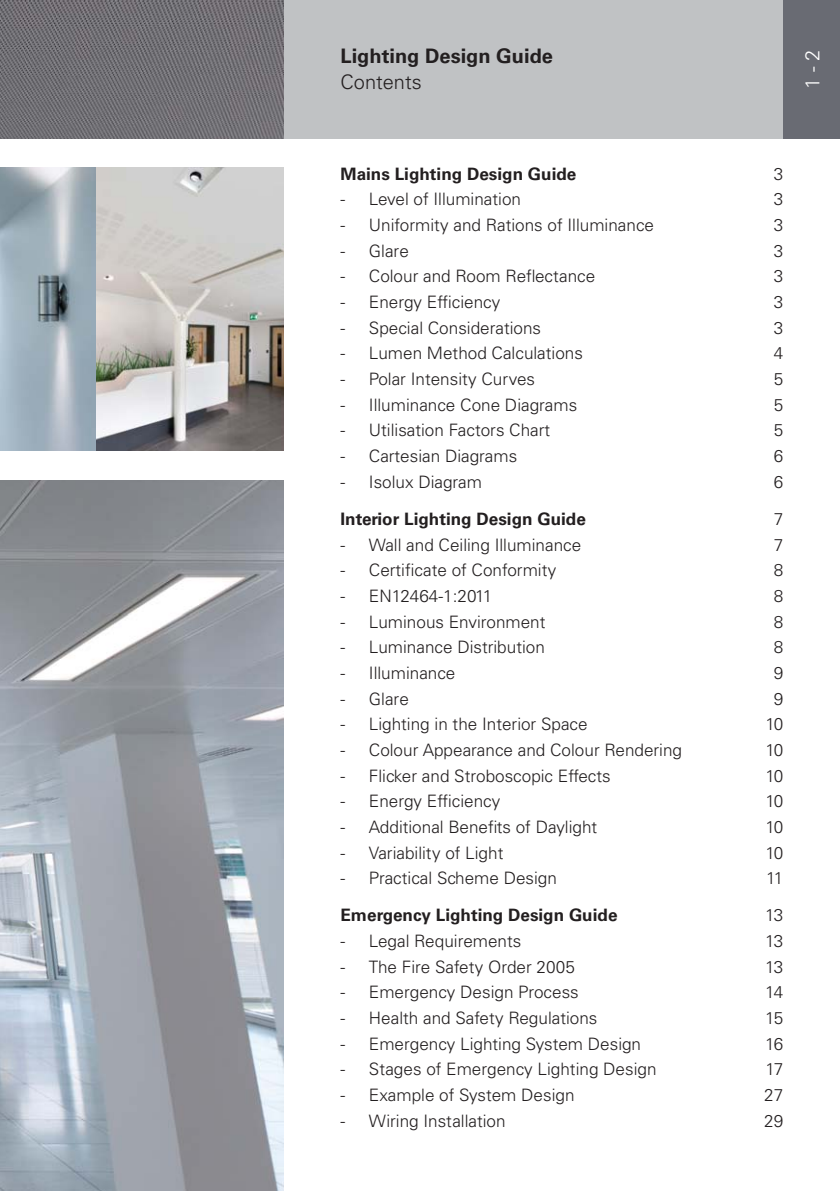
<style>
.page{position:relative;width:840px;height:1191px;background:#fff}
.page>*{position:absolute;margin:0;border:0;box-sizing:border-box;transform-origin:0 0}
.t1{font:700 20px "Univers LT Std";color:#231f20}
.t2{font:300 20px "Univers LT Std";color:#231f20}
.t3{font:300 20px "Univers LT Std";color:#fff}
.t4{font:300 17.2px "Univers LT Std";color:#231f20}
.t5{font:700 17.2px "Univers LT Std";color:#231f20}
</style>
<div class="page">
<div style="left:283px;top:0;width:556px;height:139px;background:#c0c2c4"></div>
<img style="left:0;top:0;width:283px;height:1191px">
<div style="left:0;top:139px;width:283px;height:340px;background:#fff"></div>
<img style="left:0;top:167px;width:283px;height:284px">
<div style="left:782px;top:0;width:57px;height:139px;background:#696b73"></div>
<p class="t1" style="left:340px;top:49px;width:214px">Lighting Design Guide</p>
<p class="t2" style="left:340px;top:75px;width:83px">Contents</p>
<p class="t3" style="left:804px;top:89px;width:40px;rotate:-90deg">1 - 2</p>
<p class="t5" style="left:340px;top:167px;width:237px">Mains Lighting Design Guide</p>
<p class="t4" style="left:773px;top:167px;width:11px">3</p>
<p class="t4" style="left:340px;top:193px;width:182px">- Level of Illumination</p>
<p class="t4" style="left:773px;top:193px;width:11px">3</p>
<p class="t4" style="left:340px;top:219px;width:315px">- Uniformity and Rations of Illuminance</p>
<p class="t4" style="left:773px;top:219px;width:11px">3</p>
<p class="t4" style="left:340px;top:244px;width:70px">- Glare</p>
<p class="t4" style="left:773px;top:244px;width:11px">3</p>
<p class="t4" style="left:340px;top:270px;width:256px">- Colour and Room Reflectance</p>
<p class="t4" style="left:773px;top:270px;width:11px">3</p>
<p class="t4" style="left:340px;top:296px;width:161px">- Energy Efficiency</p>
<p class="t4" style="left:773px;top:296px;width:11px">3</p>
<p class="t4" style="left:340px;top:321px;width:202px">- Special Considerations</p>
<p class="t4" style="left:773px;top:321px;width:11px">3</p>
<p class="t4" style="left:340px;top:347px;width:244px">- Lumen Method Calculations</p>
<p class="t4" style="left:773px;top:347px;width:11px">4</p>
<p class="t4" style="left:340px;top:373px;width:196px">- Polar Intensity Curves</p>
<p class="t4" style="left:773px;top:373px;width:11px">5</p>
<p class="t4" style="left:340px;top:398px;width:238px">- Illuminance Cone Diagrams</p>
<p class="t4" style="left:773px;top:398px;width:11px">5</p>
<p class="t4" style="left:340px;top:424px;width:211px">- Utilisation Factors Chart</p>
<p class="t4" style="left:773px;top:424px;width:11px">5</p>
<p class="t4" style="left:340px;top:450px;width:178px">- Cartesian Diagrams</p>
<p class="t4" style="left:773px;top:450px;width:11px">6</p>
<p class="t4" style="left:340px;top:475px;width:143px">- Isolux Diagram</p>
<p class="t4" style="left:773px;top:475px;width:11px">6</p>
<p class="t5" style="left:340px;top:512px;width:247px">Interior Lighting Design Guide</p>
<p class="t4" style="left:773px;top:512px;width:11px">7</p>
<p class="t4" style="left:340px;top:538px;width:242px">- Wall and Ceiling Illuminance</p>
<p class="t4" style="left:773px;top:538px;width:11px">7</p>
<p class="t4" style="left:340px;top:564px;width:217px">- Certificate of Conformity</p>
<p class="t4" style="left:773px;top:564px;width:11px">8</p>
<p class="t4" style="left:340px;top:589px;width:153px">- EN12464-1:2011</p>
<p class="t4" style="left:773px;top:589px;width:11px">8</p>
<p class="t4" style="left:340px;top:615px;width:206px">- Luminous Environment</p>
<p class="t4" style="left:773px;top:615px;width:11px">8</p>
<p class="t4" style="left:340px;top:641px;width:206px">- Luminance Distribution</p>
<p class="t4" style="left:773px;top:641px;width:11px">8</p>
<p class="t4" style="left:340px;top:666px;width:116px">- Illuminance</p>
<p class="t4" style="left:773px;top:666px;width:11px">9</p>
<p class="t4" style="left:340px;top:692px;width:70px">- Glare</p>
<p class="t4" style="left:773px;top:692px;width:11px">9</p>
<p class="t4" style="left:340px;top:718px;width:248px">- Lighting in the Interior Space</p>
<p class="t4" style="left:765px;top:718px;width:19px">10</p>
<p class="t4" style="left:340px;top:743px;width:343px">- Colour Appearance and Colour Rendering</p>
<p class="t4" style="left:765px;top:743px;width:19px">10</p>
<p class="t4" style="left:340px;top:769px;width:271px">- Flicker and Stroboscopic Effects</p>
<p class="t4" style="left:765px;top:769px;width:19px">10</p>
<p class="t4" style="left:340px;top:795px;width:161px">- Energy Efficiency</p>
<p class="t4" style="left:765px;top:795px;width:19px">10</p>
<p class="t4" style="left:340px;top:820px;width:258px">- Additional Benefits of Daylight</p>
<p class="t4" style="left:765px;top:820px;width:19px">10</p>
<p class="t4" style="left:340px;top:846px;width:164px">- Variability of Light</p>
<p class="t4" style="left:765px;top:846px;width:19px">10</p>
<p class="t4" style="left:340px;top:872px;width:218px">- Practical Scheme Design</p>
<p class="t4" style="left:765px;top:872px;width:19px">11</p>
<p class="t5" style="left:340px;top:909px;width:278px">Emergency Lighting Design Guide</p>
<p class="t4" style="left:764px;top:909px;width:20px">13</p>
<p class="t4" style="left:340px;top:934px;width:182px">- Legal Requirements</p>
<p class="t4" style="left:764px;top:934px;width:20px">13</p>
<p class="t4" style="left:340px;top:960px;width:236px">- The Fire Safety Order 2005</p>
<p class="t4" style="left:764px;top:960px;width:20px">13</p>
<p class="t4" style="left:340px;top:986px;width:240px">- Emergency Design Process</p>
<p class="t4" style="left:764px;top:986px;width:20px">14</p>
<p class="t4" style="left:340px;top:1011px;width:258px">- Health and Safety Regulations</p>
<p class="t4" style="left:764px;top:1011px;width:20px">15</p>
<p class="t4" style="left:340px;top:1037px;width:302px">- Emergency Lighting System Design</p>
<p class="t4" style="left:764px;top:1037px;width:20px">16</p>
<p class="t4" style="left:340px;top:1063px;width:317px">- Stages of Emergency Lighting Design</p>
<p class="t4" style="left:765px;top:1063px;width:19px">17</p>
<p class="t4" style="left:340px;top:1088px;width:235px">- Example of System Design</p>
<p class="t4" style="left:763px;top:1088px;width:21px">27</p>
<p class="t4" style="left:340px;top:1114px;width:166px">- Wiring Installation</p>
<p class="t4" style="left:763px;top:1114px;width:21px">29</p>
</div>
